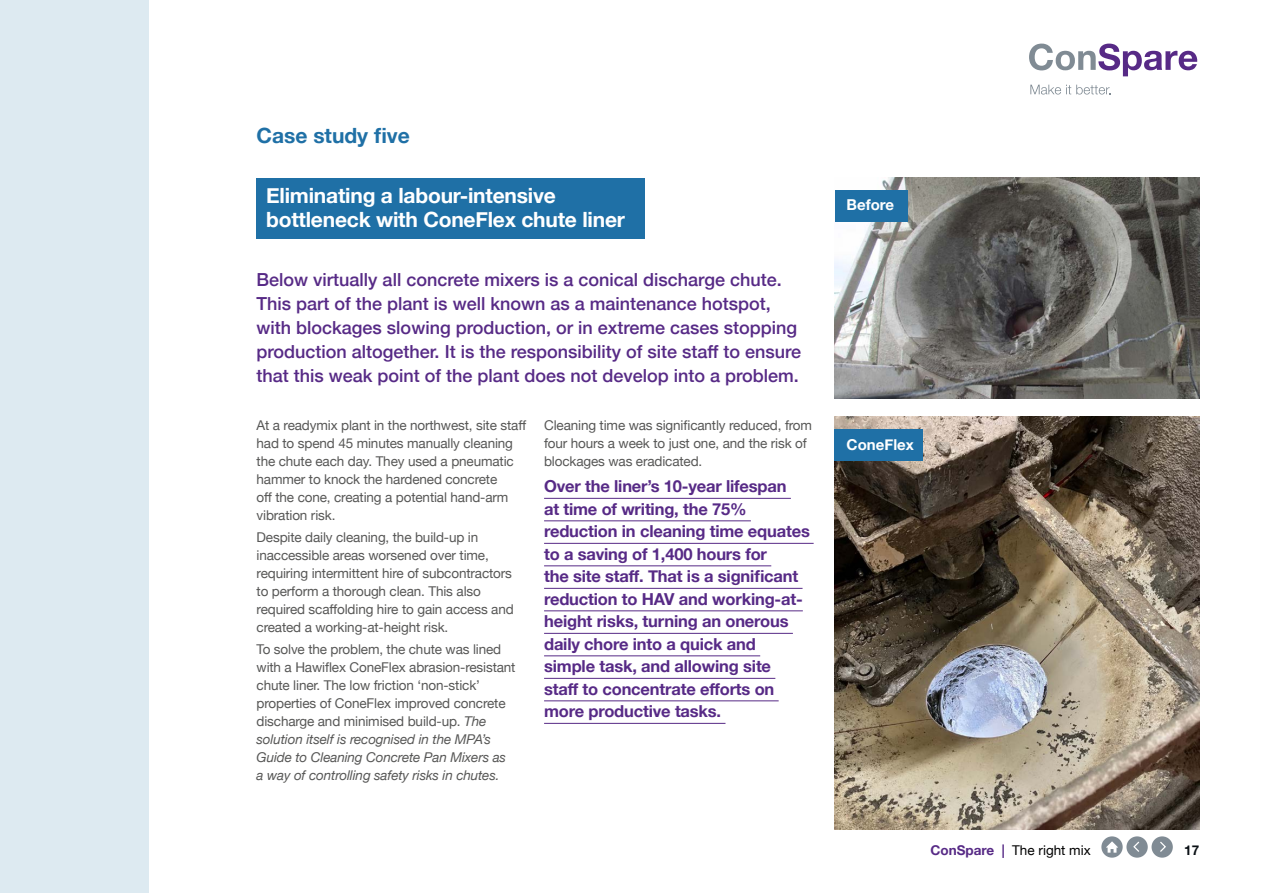
<style>
.page{position:relative;width:1263px;height:893px;background:#fff}
.page>*{position:absolute;margin:0;border:0;box-sizing:border-box;transform-origin:0 0}
.t1{font:700 21px/24px "Helvetica Neue";letter-spacing:-.01em;color:#fff}
.t2{font:700 21px "Helvetica Neue";color:#1f70a6}
.t3{font:500 18px/24px "Helvetica Neue";color:#572a86}
.t4{font:700 16.5px/22.5px "Helvetica Neue";letter-spacing:-.01em;color:#572a86}
.t5{font:700 15px "Helvetica Neue";color:#fff}
.t6{font:13.5px/18px "Helvetica Neue";letter-spacing:-.01em;color:#575756}
.t7{font:13.5px "Helvetica Neue";color:#000}
.t8{font:700 13.5px "Helvetica Neue";color:#0a1015}
.s1{font-style:italic}
.s2{font-weight:700;color:#572a86}
</style>
<div class="page">
<div style="left:0;top:0;width:149px;height:893px;background:#ddeaf1"></div>
<div style="left:257px;top:178px;width:388px;height:61px;background:#1f70a6"></div>
<img style="left:835px;top:178px;width:364px;height:221px">
<div style="left:835px;top:190px;width:72px;height:32px;background:#1f70a6"></div>
<hr style="left:544px;top:498px;width:247px;height:1px;background:#572a86">
<hr style="left:544px;top:520px;width:207px;height:1px;background:#572a86">
<hr style="left:544px;top:543px;width:270px;height:1px;background:#572a86">
<hr style="left:544px;top:565px;width:227px;height:1px;background:#572a86">
<hr style="left:544px;top:588px;width:258px;height:1px;background:#572a86">
<hr style="left:544px;top:610px;width:259px;height:1px;background:#572a86">
<hr style="left:544px;top:633px;width:249px;height:1px;background:#572a86">
<hr style="left:544px;top:655px;width:216px;height:1px;background:#572a86">
<hr style="left:544px;top:678px;width:231px;height:1px;background:#572a86">
<hr style="left:544px;top:700px;width:235px;height:1px;background:#572a86">
<hr style="left:544px;top:723px;width:181px;height:1px;background:#572a86">
<img style="left:835px;top:417px;width:364px;height:412px">
<div style="left:835px;top:429px;width:88px;height:32px;background:#1f70a6"></div>
<div style="left:1151px;top:836px;width:22px;height:22px;background:#808b94;border-radius:50%"></div>
<svg style="left:1160px;top:841px;width:6px;height:11px"></svg>
<div style="left:1126px;top:836px;width:22px;height:22px;background:#808b94;border-radius:50%"></div>
<svg style="left:1133px;top:841px;width:7px;height:11px"></svg>
<svg style="left:1029px;top:44px;width:168px;height:32px"></svg>
<svg style="left:1030px;top:85px;width:81px;height:10px"></svg>
<div style="left:1101px;top:836px;width:22px;height:22px;background:#808b94;border-radius:50%"></div>
<svg style="left:1106px;top:841px;width:12px;height:12px"></svg>
<h1 class="t2" style="left:257px;top:119px;width:155px">Case study five</h1>
<h1 class="t1" style="left:266px;top:184px;width:360px">Eliminating a labour-intensive bottleneck with ConeFlex chute liner</h1>
<p class="t3" style="left:257px;top:266px;width:546px">Below virtually all concrete mixers is a conical discharge chute.<br>This part of the plant is well known as a maintenance hotspot, with blockages slowing production, or in extreme cases stopping production altogether. It is the responsibility of site staff to ensure that this weak point of the plant does not develop into a problem.</p>
<p class="t6" style="left:257px;top:417px;width:271px">At a readymix plant in the northwest, site staff had to spend 45 minutes manually cleaning the chute each day. They used a pneumatic hammer to knock the hardened concrete<br>off the cone, creating a potential hand-arm vibration risk.</p>
<p class="t6" style="left:257px;top:529px;width:259px">Despite daily cleaning, the build-up in inaccessible areas worsened over time, requiring intermittent hire of subcontractors to perform a thorough clean. This also required scaffolding hire to gain access and created a working-at-height risk.</p>
<p class="t6" style="left:257px;top:641px;width:260px">To solve the problem, the chute was lined with a Hawiflex ConeFlex abrasion-resistant chute liner. The low friction ‘non-stick’ properties of ConeFlex improved concrete discharge and minimised build-up. <span class="s1">The solution itself is recognised in the MPA’s Guide to Cleaning Concrete Pan Mixers as a way of controlling safety risks in chutes.</span></p>
<p class="t6" style="left:544px;top:417px;width:269px">Cleaning time was significantly reduced, from four hours a week to just one, and the risk of blockages was eradicated.</p>
<p class="t4" style="left:544px;top:476px;width:267px">Over the liner’s 10-year lifespan<br>at time of writing, the 75% reduction in cleaning time equates to a saving of 1,400 hours for<br>the site staff. That is a significant reduction to HAV and working-at&shy;height risks, turning an onerous daily chore into a quick and simple task, and allowing site<br>staff to concentrate efforts on more productive tasks.</p>
<p class="t5" style="left:847px;top:193px;width:49px">Before</p>
<p class="t5" style="left:847px;top:433px;width:69px">ConeFlex</p>
<p class="t7" style="left:930px;top:841px;width:162px"><span class="s2">ConSpare |</span> The right mix</p>
<p class="t8" style="left:1184px;top:840px;width:17px">17</p>
</div>
